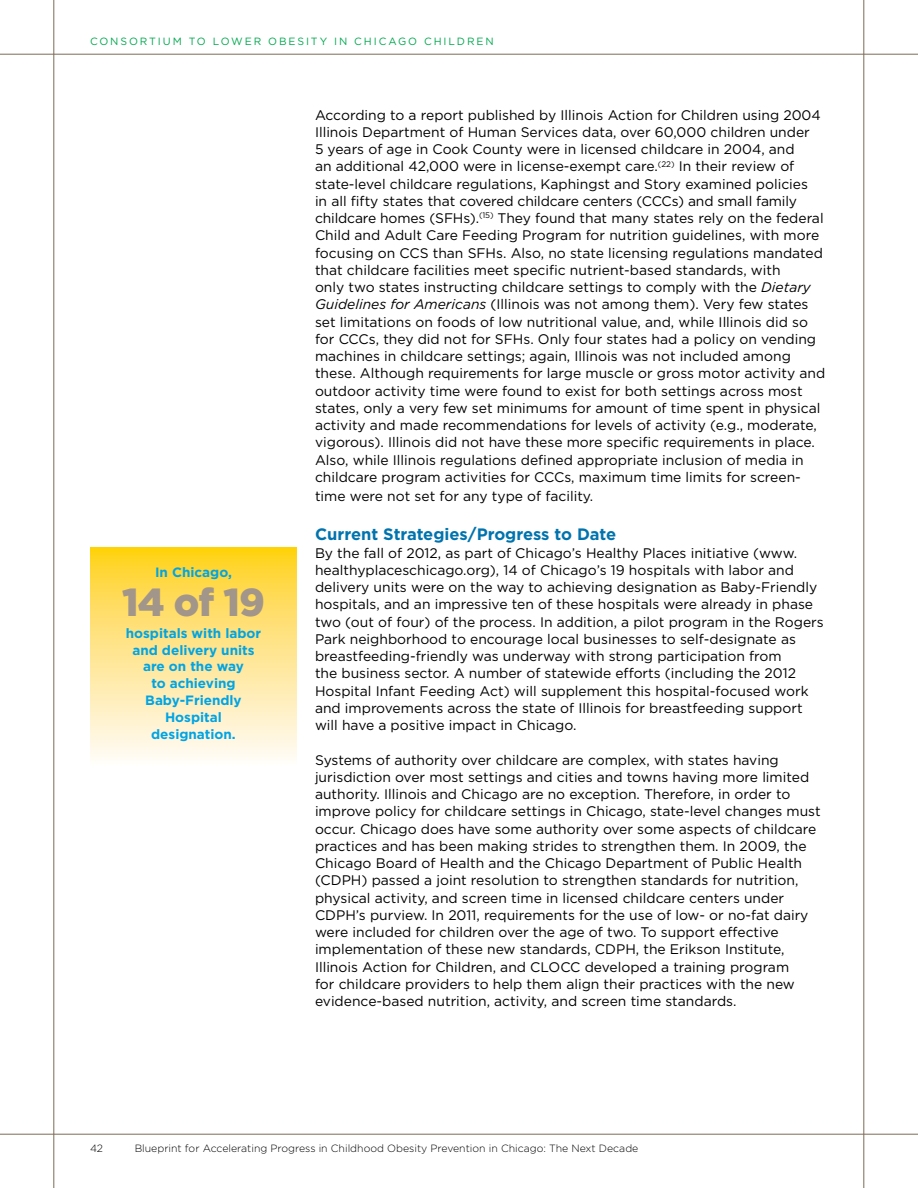
<style>
.page{position:relative;width:918px;height:1188px;background:#fff}
.page>*{position:absolute;margin:0;border:0;box-sizing:border-box;transform-origin:0 0}
.t1{font:900 39px "Gotham";color:#a2958a}
.t2{font:700 16.5px "Gotham";color:#0073ae}
.t3{font:13.8px/17.2px "Gotham";color:#000}
.t4{font:700 13.5px/16.8px "Gotham";color:#00a4e4;text-align:center}
.t5{font:300 10.5px "Gotham";color:#000}
.t6{font:10.5px "Gotham";letter-spacing:.18em;color:#00a94f}
.s1{font-style:italic}
</style>
<div class="page">
<hr style="left:54px;top:0;width:1px;height:1188px;background:#7c6a55">
<hr style="left:864px;top:0;width:1px;height:1188px;background:#7c6a55">
<hr style="left:0;top:54px;width:918px;height:1px;background:#7c6a55">
<hr style="left:0;top:1134px;width:918px;height:1px;background:#7c6a55">
<svg style="left:90px;top:547px;width:207px;height:212px;background:#ffe58c"></svg>
<p class="t6" style="left:90px;top:35px;width:405px">Consortium to Lower O besity in Chicago Chil dren</p>
<p class="t4" style="left:155px;top:564px;width:78px">In Chicago,</p>
<h1 class="t1" style="left:122px;top:580px;width:144px">14 of 19</h1>
<p class="t4" style="left:126px;top:624px;width:137px">hospitals with labor and delivery units are on the way<br>to achieving<br>Baby-Friendly<br>Hospital designation.</p>
<p class="t3" style="left:315px;top:106px;width:512px">According to a report published by Illinois Action for Children using 2004<br>Illinois Department of Human Services data, over 60,000 children under<br>5 years of age in Cook County were in licensed childcare in 2004, and<br>an additional 42,000 were in license-exempt care.<sup>(22)</sup> In their review of state-level childcare regulations, Kaphingst and Story examined policies<br>in all fifty states that covered childcare centers (CCCs) and small family childcare homes (SFHs).<sup>(15)</sup> They found that many states rely on the federal Child and Adult Care Feeding Program for nutrition guidelines, with more focusing on CCS than SFHs. Also, no state licensing regulations mandated that childcare facilities meet specific nutrient-based standards, with<br>only two states instructing childcare settings to comply with the <span class="s1">Dietary Guidelines for Americans</span> (Illinois was not among them). Very few states set limitations on foods of low nutritional value, and, while Illinois did so for CCCs, they did not for SFHs. Only four states had a policy on vending machines in childcare settings; again, Illinois was not included among these. Although requirements for large muscle or gross motor activity and outdoor activity time were found to exist for both settings across most states, only a very few set minimums for amount of time spent in physical activity and made recommendations for levels of activity (e.g., moderate, vigorous). Illinois did not have these more specific requirements in place.<br>Also, while Illinois regulations defined appropriate inclusion of media in childcare program activities for CCCs, maximum time limits for screen-</p>
<p class="t3" style="left:315px;top:488px;width:280px">time were not set for any type of facility.</p>
<p class="t2" style="left:315px;top:525px;width:303px">Current Strategies/Progress to Date</p>
<p class="t3" style="left:315px;top:544px;width:510px">By the fall of 2012, as part of Chicago’s Healthy Places initiative (www. healthyplaceschicago.org), 14 of Chicago’s 19 hospitals with labor and delivery units were on the way to achieving designation as Baby-Friendly hospitals, and an impressive ten of these hospitals were already in phase two (out of four) of the process. In addition, a pilot program in the Rogers Park neighborhood to encourage local businesses to self-designate as breastfeeding-friendly was underway with strong participation from<br>the business sector. A number of statewide efforts (including the 2012<br>Hospital Infant Feeding Act) will supplement this hospital-focused work and improvements across the state of Illinois for breastfeeding support will have a positive impact in Chicago.</p>
<p class="t3" style="left:315px;top:751px;width:507px">Systems of authority over childcare are complex, with states having jurisdiction over most settings and cities and towns having more limited authority. Illinois and Chicago are no exception. Therefore, in order to improve policy for childcare settings in Chicago, state-level changes must occur. Chicago does have some authority over some aspects of childcare practices and has been making strides to strengthen them. In 2009, the Chicago Board of Health and the Chicago Department of Public Health (CDPH) passed a joint resolution to strengthen standards for nutrition, physical activity, and screen time in licensed childcare centers under CDPH’s purview. In 2011, requirements for the use of low- or no-fat dairy were included for children over the age of two. To support effective implementation of these new standards, CDPH, the Erikson Institute, Illinois Action for Children, and CLOCC developed a training program<br>for childcare providers to help them align their practices with the new evidence-based nutrition, activity, and screen time standards.</p>
<p class="t5" style="left:90px;top:1142px;width:15px">42</p>
<p class="t5" style="left:135px;top:1142px;width:505px">Blueprint for Accelerating Progress in Childhood Obesity Prevention in Chicago: The Next Decade</p>
</div>
